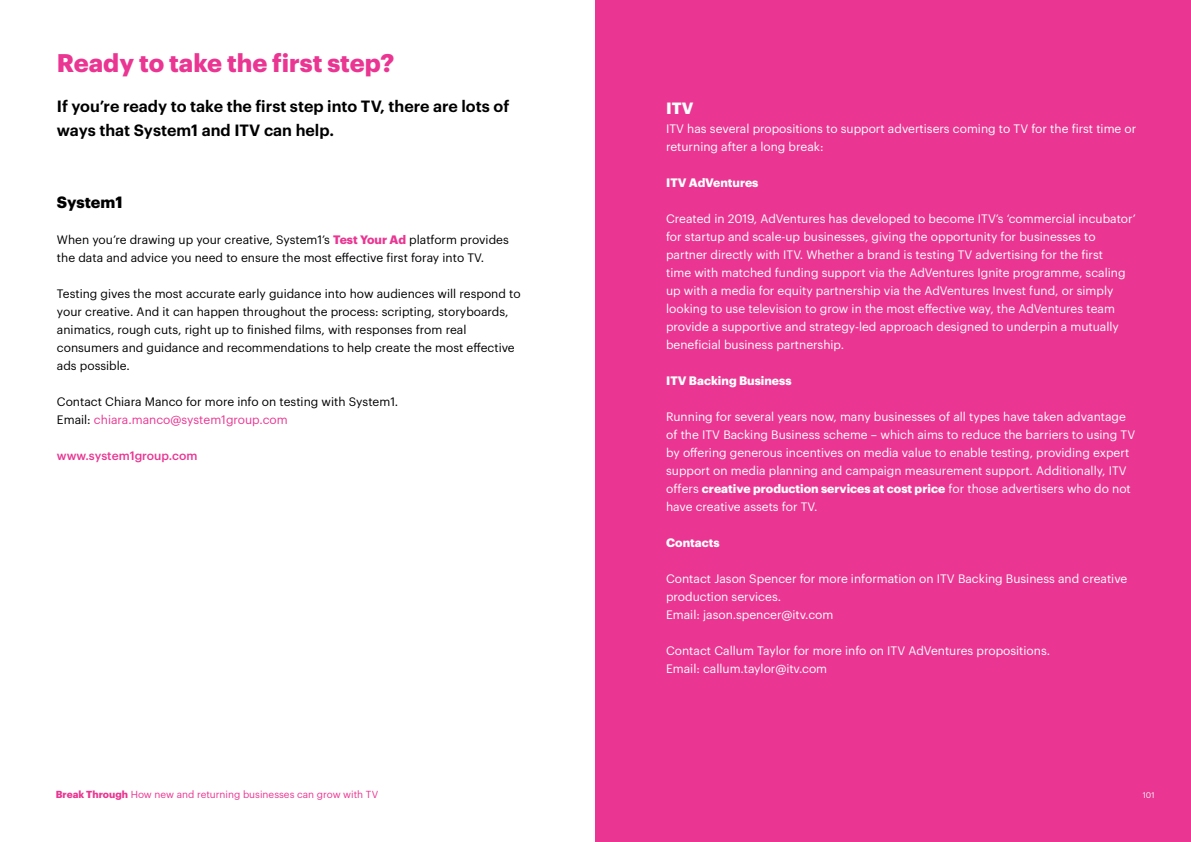
<style>
.page{position:relative;width:1191px;height:842px;background:#fff}
.page>*{position:absolute;margin:0;border:0;box-sizing:border-box;transform-origin:0 0}
.t1{font:700 25px "Graphik";color:#ea3692}
.t2{font:600 16px/24px "Graphik";color:#000}
.t3{font:700 16px "Graphik";color:#000}
.t4{font:700 16px "Graphik";color:#fff}
.t5{font:12px/18px "Graphik";color:#fff}
.t6{font:12px/18px "Graphik";color:#000}
.t7{font:700 12px "Graphik";color:#fff}
.t8{font:500 12px "Graphik";color:#ea3692}
.t9{font:10px "Graphik";color:#ea3692}
.t10{font:8px "Graphik";color:#fff}
.s1{font-weight:700;color:#ea3692}
.s2{color:#ea3692}
.s3{font-weight:700}
</style>
<div class="page">
<div style="left:595px;top:0;width:596px;height:842px;background:#ea3692"></div>
<h1 class="t1" style="left:57px;top:44px;width:339px">Ready to take the first step?</h1>
<h2 class="t2" style="left:57px;top:93px;width:454px">If you’re ready to take the first step into TV, there are lots of ways that System1 and ITV can help.</h2>
<h2 class="t3" style="left:57px;top:190px;width:67px">System1</h2>
<p class="t6" style="left:57px;top:230px;width:453px">When you’re drawing up your creative, System1’s <span class="s1">Test Your Ad</span> platform provides the data and advice you need to ensure the most effective first foray into TV.</p>
<p class="t6" style="left:57px;top:284px;width:465px">Testing gives the most accurate early guidance into how audiences will respond to your creative. And it can happen throughout the process: scripting, storyboards, animatics, rough cuts, right up to finished films, with responses from real consumers and guidance and recommendations to help create the most effective ads possible.</p>
<p class="t6" style="left:57px;top:392px;width:343px">Contact Chiara Manco for more info on testing with System1.<br>Email: <span class="s2">chiara.manco@system1group.com</span></p>
<p class="t8" style="left:57px;top:447px;width:142px">www.system1group.com</p>
<p class="t9" style="left:56px;top:787px;width:324px"><span class="s3">Break Through</span> How new and returning businesses can grow with TV</p>
<h2 class="t4" style="left:666px;top:96px;width:29px">ITV</h2>
<p class="t5" style="left:666px;top:119px;width:472px">ITV has several propositions to support advertisers coming to TV for the first time or returning after a long break:</p>
<p class="t7" style="left:666px;top:174px;width:94px">ITV AdVentures</p>
<p class="t5" style="left:666px;top:209px;width:471px">Created in 2019, AdVentures has developed to become ITV’s ‘commercial incubator’ for startup and scale-up businesses, giving the opportunity for businesses to partner directly with ITV. Whether a brand is testing TV advertising for the first<br>time with matched funding support via the AdVentures Ignite programme, scaling up with a media for equity partnership via the AdVentures Invest fund, or simply looking to use television to grow in the most effective way, the AdVentures team provide a supportive and strategy-led approach designed to underpin a mutually beneficial business partnership.</p>
<p class="t7" style="left:666px;top:372px;width:127px">ITV Backing Business</p>
<p class="t5" style="left:666px;top:407px;width:470px">Running for several years now, many businesses of all types have taken advantage of the ITV Backing Business scheme – which aims to reduce the barriers to using TV by offering generous incentives on media value to enable testing, providing expert support on media planning and campaign measurement support. Additionally, ITV offers <span class="s3">creative production services at cost price</span> for those advertisers who do not have creative assets for TV.</p>
<p class="t7" style="left:666px;top:534px;width:55px">Contacts</p>
<p class="t5" style="left:666px;top:569px;width:463px">Contact Jason Spencer for more information on ITV Backing Business and creative production services.<br>Email: jason.spencer@itv.com</p>
<p class="t5" style="left:666px;top:641px;width:385px">Contact Callum Taylor for more info on ITV AdVentures propositions.<br>Email: callum.taylor@itv.com</p>
<p class="t10" style="left:1142px;top:789px;width:13px">101</p>
</div>
